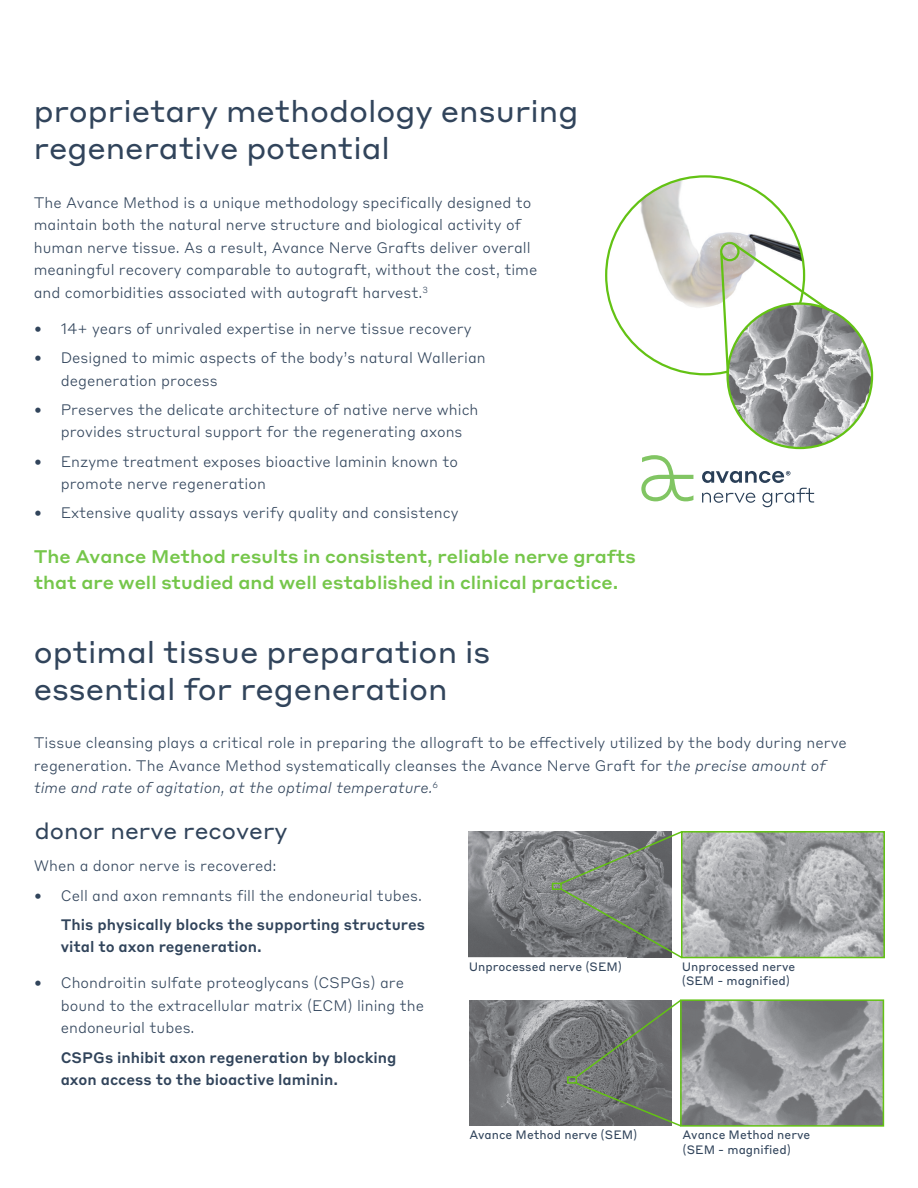
<style>
.page{position:relative;width:918px;height:1188px;background:#fff}
.page>*{position:absolute;margin:0;border:0;box-sizing:border-box;transform-origin:0 0}
.Medium_Headline{font:30px/37.5px "Styrene A";color:#31445b}
.small_head{font:22.5px "Styrene A";color:#31445b}
.Medium_Headline-2{font:500 18px/25.5px "Styrene A";color:#75c64a}
.Bullets{font:300 15px/22.5px "Styrene B";color:#31445b}
.Bullets-2{font:500 15px/22.5px "Styrene B";color:#31445b}
.Body_copy{font:300 15px "Styrene B";color:#31445b}
.Bullets-3{font:12px/14.4px "Styrene B";color:#31445b}
.s1{font-style:italic}
</style>
<div class="page">
<img style="left:469px;top:832px;width:90px;height:126px">
<svg style="left:641px;top:455px;width:52px;height:46px"></svg>
<svg style="left:702px;top:471px;width:112px;height:36px"></svg>
<img style="left:606px;top:176px;width:198px;height:198px;border-radius:99px">
<img style="left:728px;top:304px;width:144px;height:144px;border-radius:72px">
<svg style="left:719px;top:242px;width:113px;height:136px"></svg>
<img style="left:683px;top:1002px;width:198px;height:122px">
<div style="left:680px;top:999px;width:204px;height:128px;border:2px solid #63c214"></div>
<img style="left:469px;top:1000px;width:106px;height:126px">
<img style="left:684px;top:834px;width:198px;height:121px">
<div style="left:681px;top:831px;width:204px;height:127px;border:2px solid #63c214"></div>
<div style="left:567px;top:1076px;width:10px;height:8px;border:2px solid #63c214"></div>
<svg style="left:575px;top:999px;width:108px;height:128px;background:#7a7f79"></svg>
<div style="left:552px;top:883px;width:10px;height:7px;border:2px solid #63c214"></div>
<svg style="left:559px;top:831px;width:125px;height:128px;background:#848985"></svg>
<p class="Medium_Headline" style="left:34px;top:90px;width:546px">proprietary methodology ensuring regenerative potential</p>
<p class="Bullets" style="left:34px;top:190px;width:505px">The Avance Method is a unique methodology specifically designed to maintain both the natural nerve structure and biological activity of human nerve tissue. As a result, Avance Nerve Grafts deliver overall meaningful recovery comparable to autograft, without the cost, time and comorbidities associated with autograft harvest.<sup>3</sup></p>
<p class="Bullets" style="left:34px;top:316px;width:439px">• 14+ years of unrivaled expertise in nerve tissue recovery</p>
<p class="Bullets" style="left:61px;top:345px;width:427px;text-indent:-27px">• Designed to mimic aspects of the body’s natural Wallerian degeneration process</p>
<p class="Bullets" style="left:61px;top:397px;width:419px;text-indent:-27px">• Preserves the delicate architecture of native nerve which provides structural support for the regenerating axons</p>
<p class="Bullets" style="left:61px;top:449px;width:399px;text-indent:-27px">• Enzyme treatment exposes bioactive laminin known to promote nerve regeneration</p>
<p class="Bullets" style="left:34px;top:501px;width:426px">• Extensive quality assays verify quality and consistency</p>
<p class="Medium_Headline-2" style="left:34px;top:542px;width:604px">The Avance Method results in consistent, reliable nerve grafts that are well studied and well established in clinical practice.</p>
<p class="Medium_Headline" style="left:34px;top:631px;width:458px">optimal tissue preparation is essential for regeneration</p>
<p class="Bullets" style="left:34px;top:731px;width:815px">Tissue cleansing plays a critical role in preparing the allograft to be effectively utilized by the body during nerve regeneration. The Avance Method systematically cleanses the Avance Nerve Graft for t<span class="s1">he precise amount of time and rate of agitation, at the optimal temperature.</span><sup>6</sup></p>
<p class="small_head" style="left:35px;top:812px;width:254px">donor nerve recovery</p>
<p class="Body_copy" style="left:34px;top:854px;width:244px">When a donor nerve is recovered:</p>
<p class="Bullets" style="left:34px;top:883px;width:390px">• Cell and axon remnants fill the endoneurial tubes.</p>
<p class="Bullets-2" style="left:61px;top:912px;width:366px">This physically blocks the supporting structures vital to axon regeneration.</p>
<p class="Bullets" style="left:61px;top:971px;width:365px;text-indent:-27px">• Chondroitin sulfate proteoglycans (CSPGs) are bound to the extracellular matrix (ECM) lining the endoneurial tubes.</p>
<p class="Bullets-2" style="left:61px;top:1045px;width:337px">CSPGs inhibit axon regeneration by blocking axon access to the bioactive laminin.</p>
<p class="Bullets-3" style="left:469px;top:958px;width:155px">Unprocessed nerve (SEM)</p>
<p class="Bullets-3" style="left:682px;top:958px;width:115px">Unprocessed nerve (SEM - magnified)</p>
<p class="Bullets-3" style="left:470px;top:1127px;width:169px">Avance Method nerve (SEM)</p>
<p class="Bullets-3" style="left:683px;top:1127px;width:129px">Avance Method nerve (SEM - magnified)</p>
</div>
